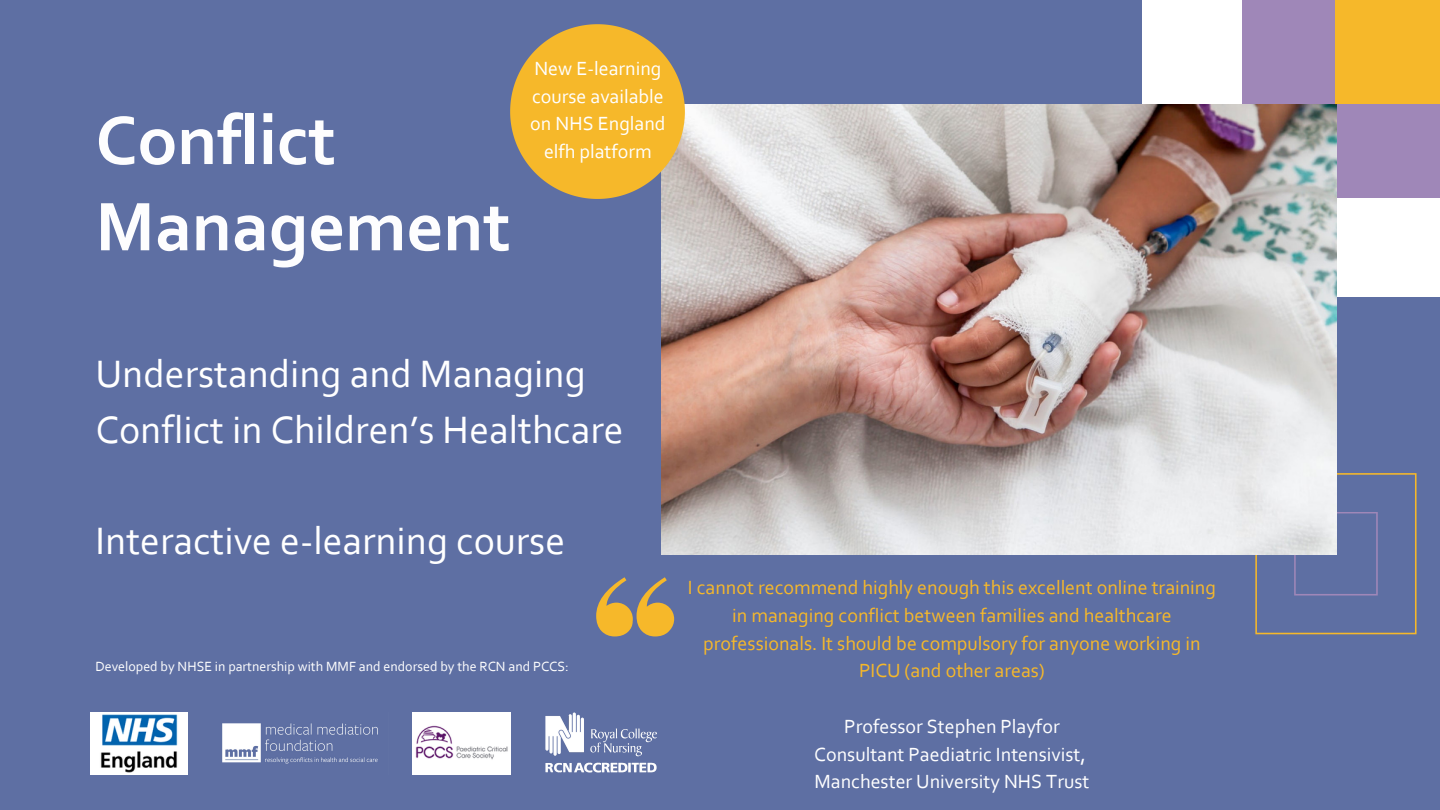
<style>
.page{position:relative;width:1440px;height:810px;background:#5e6fa3}
.page>*{position:absolute;margin:0;border:0;box-sizing:border-box;transform-origin:0 0}
.t1{font:700 72px/86.2px "Corbel";color:#fdfdfe}
.t2{font:40px/55.5px "Corbel";color:#fff}
.t3{font:20px/27.8px "Corbel";color:#f6b82a;text-align:center}
.t4{font:20px/27.8px "Corbel";color:#fff;text-align:center}
.t5{font:14px "Corbel";color:#fff}
</style>
<div class="page">
<svg style="left:1255px;top:473px;width:162px;height:161px"></svg>
<div style="left:1143px;top:0;width:297px;height:297px;background:#fff"></div>
<div style="left:1242px;top:0;width:198px;height:198px;background:#9f87b8"></div>
<div style="left:1336px;top:0;width:104px;height:104px;background:#f6b82a"></div>
<img style="left:662px;top:104px;width:674px;height:450px">
<svg style="left:596px;top:577px;width:78px;height:59px"></svg>
<img style="left:222px;top:723px;width:156px;height:41px">
<img style="left:413px;top:712px;width:97px;height:62px">
<img style="left:90px;top:712px;width:98px;height:62px">
<svg style="left:510px;top:24px;width:175px;height:175px"></svg>
<img style="left:545px;top:712px;width:112px;height:61px">
<p class="t1" style="left:95px;top:103px;width:417px">Conflict<br>Management</p>
<p class="t4" style="left:530px;top:56px;width:137px">New E-learning course available on NHS England elfh platform</p>
<p class="t2" style="left:95px;top:350px;width:530px">Understanding and Managing<br>Conflict in Children’s Healthcare</p>
<p class="t2" style="left:95px;top:516px;width:471px">Interactive e-learning course</p>
<p class="t5" style="left:95px;top:660px;width:475px">Developed by NHSE in partnership with MMF and endorsed by the RCN and PCCS:</p>
<p class="t3" style="left:688px;top:575px;width:530px">I cannot recommend highly enough this excellent online training in managing conflict between families and healthcare professionals. It should be compulsory for anyone working in PICU (and other areas)</p>
<p class="t4" style="left:844px;top:714px;width:217px">Professor Stephen Playfor</p>
<p class="t4" style="left:814px;top:742px;width:273px">Consultant Paediatric Intensivist,</p>
<p class="t4" style="left:815px;top:769px;width:276px">Manchester University NHS Trust</p>
</div>
